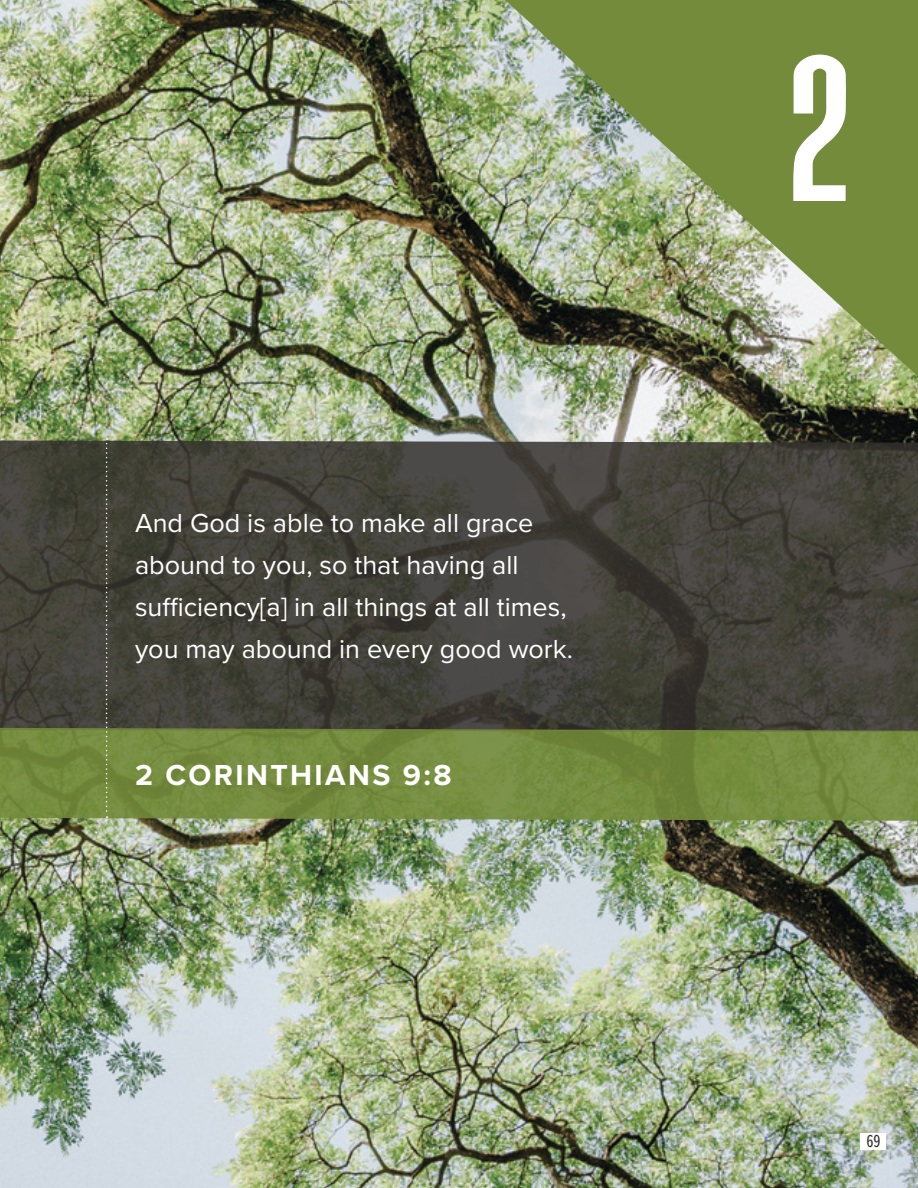
<style>
.page{position:relative;width:918px;height:1188px;background:#fff}
.page>*{position:absolute;margin:0;border:0;box-sizing:border-box;transform-origin:0 0}
.t1{font:157.65px "Triester Sans";color:#fff}
.Paragraph_Style_2{font:700 30px "Proxima Nova";letter-spacing:.08em;color:#fff}
.Session_Title_Memory{font:27px/42px "Proxima Nova";color:#fff}
.t2{font:18px "Proxima Nova Ex Cn";color:#34302d}
</style>
<div class="page">
<img style="left:0;top:0;width:918px;height:1188px">
<svg style="left:0;top:438px;width:918px;height:290px;background:#44433b"></svg>
<svg style="left:0;top:728px;width:918px;height:93px;background:#748a40"></svg>
<img style="left:505px;top:0;width:413px;height:376px">
<svg style="left:106px;top:438px;width:2px;height:380px"></svg>
<div style="left:861px;top:1133px;width:25px;height:17px;background:#fff"></div>
<p class="Session_Title_Memory" style="left:135px;top:501px;width:439px">And God is able to make all grace abound to you, so that having all sufficiency[a] in all things at all times, you may abound in every good work.</p>
<p class="Paragraph_Style_2" style="left:135px;top:752px;width:318px">2 CORINTHIANS 9:8</p>
<p class="t1" style="left:785px;top:47px;width:71px">2</p>
<p class="t2" style="left:866px;top:1128px;width:16px">69</p>
</div>
